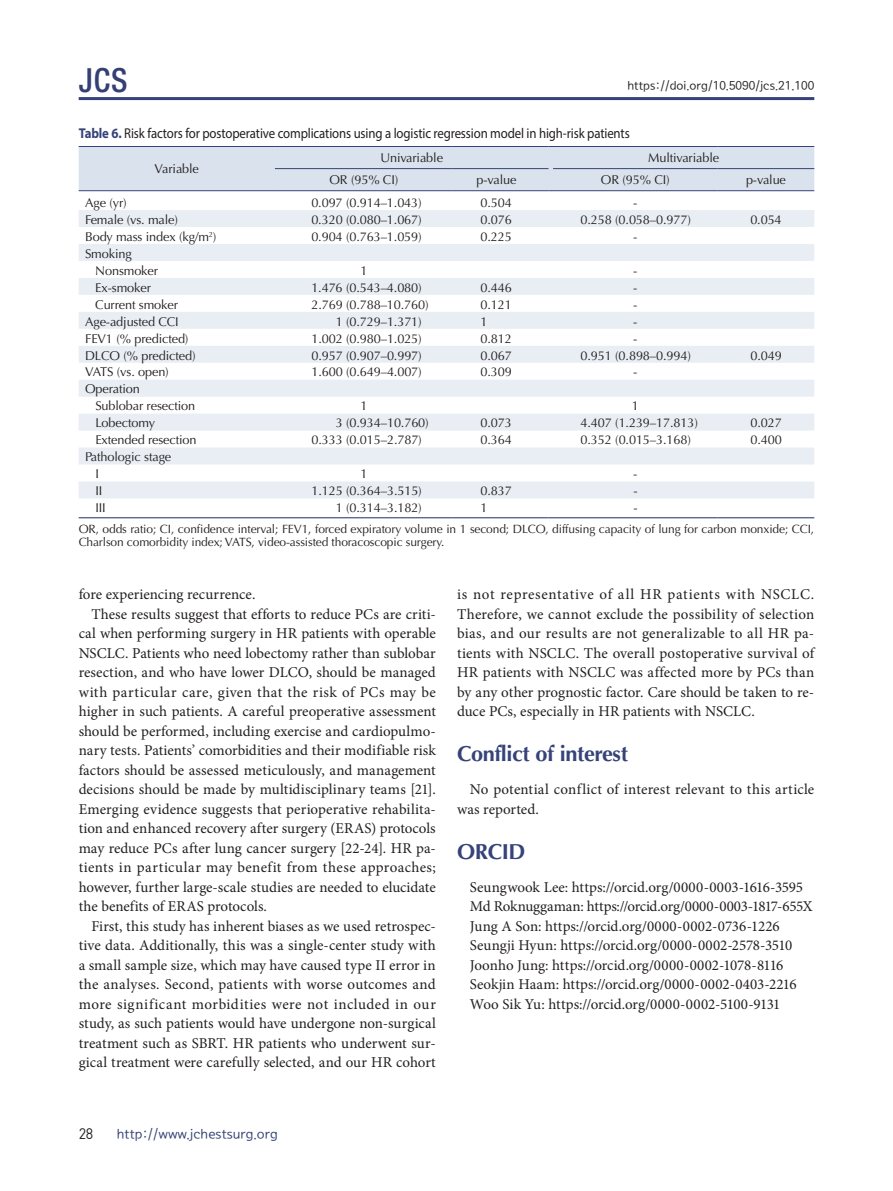
<style>
.page{position:relative;width:893px;height:1191px;background:#fff}
.page>*{position:absolute;margin:0;border:0;box-sizing:border-box;transform-origin:0 0}
.t1{font:500 condensed 33.3px "Helvetica Neue LT Std";color:#344074;scale:.95 1}
.t2{font:700 21.75px "Optima LT Std";letter-spacing:-.02em;color:#364378}
.t3{font:15px/19.5px "Minion Pro";letter-spacing:.005em;color:#231f20}
.t4{font:15px "Minion Pro";letter-spacing:.03em;color:#231f20}
.t5{font:15px "Minion Pro";letter-spacing:.025em;color:#231f20}
.t6{font:15px "Dinreg";color:#231f20;scale:.95 1}
.t7{font:14.25px "Myriad Pro";letter-spacing:-.01em;color:#231f20;scale:.9 1}
.t8{font:13.5px "Seoul Namsan M";color:#344074}
.t9{font:12.75px/17px "Optima LT Std";letter-spacing:-.01em;color:#231f20}
.t10{font:12px/13.5px "Optima LT Std";letter-spacing:-.01em;color:#231f20}
.t11{font:12px "Seoul Namsan M";color:#231f20}
.s1{font-weight:700;color:#364378}
</style>
<div class="page">
<hr style="left:79px;top:97px;width:735px;height:3px;background:#364378">
<svg style="left:79px;top:210px;width:735px;height:288px;fill:#e8eef4"></svg>
<hr style="left:79px;top:517px;width:196px;height:1px;background:#364378">
<hr style="left:275px;top:517px;width:178px;height:1px;background:#364378">
<hr style="left:453px;top:517px;width:96px;height:1px;background:#364378">
<hr style="left:553px;top:517px;width:165px;height:1px;background:#364378">
<hr style="left:718px;top:517px;width:96px;height:1px;background:#364378">
<div style="left:79px;top:146px;width:735px;height:45px;background:#dae3ed"></div>
<hr style="left:275px;top:168px;width:178px;height:1px;background:#364378">
<hr style="left:453px;top:168px;width:96px;height:1px;background:#364378">
<hr style="left:553px;top:168px;width:165px;height:1px;background:#364378">
<hr style="left:718px;top:168px;width:96px;height:1px;background:#364378">
<h1 class="t1" style="left:79px;top:60px;width:53px">JCS</h1>
<p class="t11" style="left:627px;top:80px;width:188px">https://doi.org/10.5090/jcs.21.100</p>
<p class="t7" style="left:79px;top:125px;width:614px"><span class="s1">Table 6.</span> Risk factors for postoperative complications using a logistic regression model in high-risk patients</p>
<p class="t9" style="left:155px;top:161px;width:46px">Variable</p>
<p class="t9" style="left:380px;top:150px;width:64px">Univariable</p>
<p class="t9" style="left:648px;top:150px;width:72px">Multivariable</p>
<p class="t9" style="left:329px;top:172px;width:70px">OR (95% CI)</p>
<p class="t9" style="left:476px;top:172px;width:42px">p-value</p>
<p class="t9" style="left:601px;top:172px;width:70px">OR (95% CI)</p>
<p class="t9" style="left:746px;top:172px;width:42px">p-value</p>
<p class="t9" style="left:85px;top:194px;width:43px">Age (yr)</p>
<p class="t9" style="left:311px;top:194px;width:112px">0.097 (0.914–1.043)</p>
<p class="t9" style="left:480px;top:194px;width:33px">0.504</p>
<p class="t9" style="left:633px;top:194px;width:6px">-</p>
<p class="t9" style="left:85px;top:211px;width:95px">Female (vs. male)</p>
<p class="t9" style="left:311px;top:211px;width:112px">0.320 (0.080–1.067)</p>
<p class="t9" style="left:480px;top:211px;width:33px">0.076</p>
<p class="t9" style="left:580px;top:211px;width:112px">0.258 (0.058–0.977)</p>
<p class="t9" style="left:750px;top:211px;width:33px">0.054</p>
<p class="t9" style="left:85px;top:228px;width:133px">Body mass index (kg/m<sup>2</sup>)</p>
<p class="t9" style="left:311px;top:228px;width:112px">0.904 (0.763–1.059)</p>
<p class="t9" style="left:480px;top:228px;width:33px">0.225</p>
<p class="t9" style="left:633px;top:228px;width:6px">-</p>
<p class="t9" style="left:95px;top:245px;width:64px;text-indent:-10px">Smoking<br>Nonsmoker</p>
<p class="t9" style="left:360px;top:262px;width:9px">1</p>
<p class="t9" style="left:633px;top:262px;width:6px">-</p>
<p class="t9" style="left:95px;top:279px;width:57px">Ex-smoker</p>
<p class="t9" style="left:311px;top:279px;width:112px">1.476 (0.543–4.080)</p>
<p class="t9" style="left:480px;top:279px;width:33px">0.446</p>
<p class="t9" style="left:633px;top:279px;width:6px">-</p>
<p class="t9" style="left:95px;top:296px;width:84px">Current smoker</p>
<p class="t9" style="left:311px;top:296px;width:119px">2.769 (0.788–10.760)</p>
<p class="t9" style="left:480px;top:296px;width:33px">0.121</p>
<p class="t9" style="left:633px;top:296px;width:6px">-</p>
<p class="t9" style="left:85px;top:313px;width:95px">Age-adjusted CCI</p>
<p class="t9" style="left:336px;top:313px;width:88px">1 (0.729–1.371)</p>
<p class="t9" style="left:481px;top:313px;width:9px">1</p>
<p class="t9" style="left:633px;top:313px;width:6px">-</p>
<p class="t9" style="left:85px;top:330px;width:105px">FEV1 (% predicted)</p>
<p class="t9" style="left:311px;top:330px;width:112px">1.002 (0.980–1.025)</p>
<p class="t9" style="left:481px;top:330px;width:33px">0.812</p>
<p class="t9" style="left:633px;top:330px;width:6px">-</p>
<p class="t9" style="left:85px;top:347px;width:112px">DLCO (% predicted)</p>
<p class="t9" style="left:311px;top:347px;width:112px">0.957 (0.907–0.997)</p>
<p class="t9" style="left:481px;top:347px;width:33px">0.067</p>
<p class="t9" style="left:581px;top:347px;width:112px">0.951 (0.898–0.994)</p>
<p class="t9" style="left:750px;top:347px;width:33px">0.049</p>
<p class="t9" style="left:85px;top:364px;width:85px">VATS (vs. open)</p>
<p class="t9" style="left:311px;top:364px;width:112px">1.600 (0.649–4.007)</p>
<p class="t9" style="left:481px;top:364px;width:33px">0.309</p>
<p class="t9" style="left:633px;top:364px;width:6px">-</p>
<p class="t9" style="left:95px;top:381px;width:101px;text-indent:-10px">Operation<br>Sublobar resection</p>
<p class="t9" style="left:360px;top:398px;width:9px">1</p>
<p class="t9" style="left:632px;top:398px;width:9px">1</p>
<p class="t9" style="left:95px;top:415px;width:61px">Lobectomy</p>
<p class="t9" style="left:336px;top:415px;width:95px">3 (0.934–10.760)</p>
<p class="t9" style="left:481px;top:415px;width:33px">0.073</p>
<p class="t9" style="left:581px;top:415px;width:119px">4.407 (1.239–17.813)</p>
<p class="t9" style="left:750px;top:415px;width:33px">0.027</p>
<p class="t9" style="left:95px;top:432px;width:103px">Extended resection</p>
<p class="t9" style="left:311px;top:432px;width:112px">0.333 (0.015–2.787)</p>
<p class="t9" style="left:481px;top:432px;width:33px">0.364</p>
<p class="t9" style="left:581px;top:432px;width:112px">0.352 (0.015–3.168)</p>
<p class="t9" style="left:750px;top:432px;width:33px">0.400</p>
<p class="t9" style="left:95px;top:449px;width:77px;text-indent:-10px">Pathologic stage<br>I</p>
<p class="t9" style="left:360px;top:465px;width:9px">1</p>
<p class="t9" style="left:633px;top:465px;width:6px">-</p>
<p class="t9" style="left:95px;top:482px;width:8px">II</p>
<p class="t9" style="left:311px;top:482px;width:112px">1.125 (0.364–3.515)</p>
<p class="t9" style="left:481px;top:482px;width:33px">0.837</p>
<p class="t9" style="left:633px;top:482px;width:6px">-</p>
<p class="t9" style="left:95px;top:499px;width:12px">III</p>
<p class="t9" style="left:336px;top:499px;width:88px">1 (0.314–3.182)</p>
<p class="t9" style="left:481px;top:499px;width:9px">1</p>
<p class="t9" style="left:633px;top:499px;width:6px">-</p>
<p class="t10" style="left:79px;top:522px;width:737px">OR, odds ratio; CI, confidence interval; FEV1, forced expiratory volume in 1 second; DLCO, diffusing capacity of lung for carbon monxide; CCI,<br>Charlson comorbidity index; VATS, video-assisted thoracoscopic surgery.</p>
<p class="t3" style="left:79px;top:585px;width:178px">fore experiencing recurrence.</p>
<p class="t3" style="left:91px;top:604px;width:346px">These results suggest that efforts to reduce PCs are criti-</p>
<p class="t3" style="left:79px;top:624px;width:359px">cal when performing surgery in HR patients with operable</p>
<p class="t3" style="left:79px;top:643px;width:359px">NSCLC. Patients who need lobectomy rather than sublobar</p>
<p class="t3" style="left:79px;top:663px;width:359px">resection, and who have lower DLCO, should be managed</p>
<p class="t4" style="left:79px;top:682px;width:359px">with particular care, given that the risk of PCs may be</p>
<p class="t3" style="left:79px;top:702px;width:359px">higher in such patients. A careful preoperative assessment</p>
<p class="t3" style="left:79px;top:721px;width:359px">should be performed, including exercise and cardiopulmo-</p>
<p class="t3" style="left:79px;top:741px;width:359px">nary tests. Patients’ comorbidities and their modifiable risk</p>
<p class="t3" style="left:79px;top:760px;width:359px">factors should be assessed meticulously, and management</p>
<p class="t3" style="left:79px;top:780px;width:359px">decisions should be made by multidisciplinary teams [21].</p>
<p class="t3" style="left:79px;top:799px;width:359px">Emerging evidence suggests that perioperative rehabilita-</p>
<p class="t3" style="left:79px;top:819px;width:359px">tion and enhanced recovery after surgery (ERAS) protocols</p>
<p class="t3" style="left:79px;top:838px;width:359px">may reduce PCs after lung cancer surgery [22-24]. HR pa-</p>
<p class="t5" style="left:79px;top:857px;width:359px">tients in particular may benefit from these approaches;</p>
<p class="t3" style="left:79px;top:877px;width:359px">however, further large-scale studies are needed to elucidate</p>
<p class="t3" style="left:79px;top:897px;width:190px">the benefits of ERAS protocols.</p>
<p class="t3" style="left:91px;top:916px;width:346px">First, this study has inherent biases as we used retrospec-</p>
<p class="t3" style="left:79px;top:936px;width:359px">tive data. Additionally, this was a single-center study with</p>
<p class="t3" style="left:79px;top:955px;width:359px">a small sample size, which may have caused type II error in</p>
<p class="t3" style="left:79px;top:975px;width:359px">the analyses. Second, patients with worse outcomes and</p>
<p class="t4" style="left:79px;top:994px;width:359px">more significant morbidities were not included in our</p>
<p class="t3" style="left:79px;top:1014px;width:359px">study, as such patients would have undergone non-surgical</p>
<p class="t3" style="left:79px;top:1033px;width:359px">treatment such as SBRT. HR patients who underwent sur-</p>
<p class="t3" style="left:79px;top:1053px;width:359px">gical treatment were carefully selected, and our HR cohort</p>
<p class="t3" style="left:457px;top:585px;width:359px;text-align:justify">is not representative of all HR patients with NSCLC.<br>Therefore, we cannot exclude the possibility of selection bias, and our results are not generalizable to all HR pa&shy;tients with NSCLC. The overall postoperative survival of HR patients with NSCLC was affected more by PCs than by any other prognostic factor. Care should be taken to re&shy;duce PCs, especially in HR patients with NSCLC.</p>
<h2 class="t2" style="left:457px;top:741px;width:172px">Conflict of interest</h2>
<p class="t3" style="left:457px;top:780px;width:359px;text-indent:13px">No potential conflict of interest relevant to this article was reported.</p>
<h2 class="t2" style="left:457px;top:838px;width:70px">ORCID</h2>
<p class="t3" style="left:470px;top:877px;width:344px">Seungwook Lee: https://orcid.org/0000-0003-1616-3595<br>Md Roknuggaman: https://orcid.org/0000-0003-1817-655X Jung A Son: https://orcid.org/0000-0002-0736-1226<br>Seungji Hyun: https://orcid.org/0000-0002-2578-3510<br>Joonho Jung: https://orcid.org/0000-0002-1078-8116<br>Seokjin Haam: https://orcid.org/0000-0002-0403-2216<br>Woo Sik Yu: https://orcid.org/0000-0002-5100-9131</p>
<p class="t6" style="left:79px;top:1124px;width:17px">28</p>
<p class="t8" style="left:117px;top:1126px;width:162px">http://www.jchestsurg.org</p>
</div>
